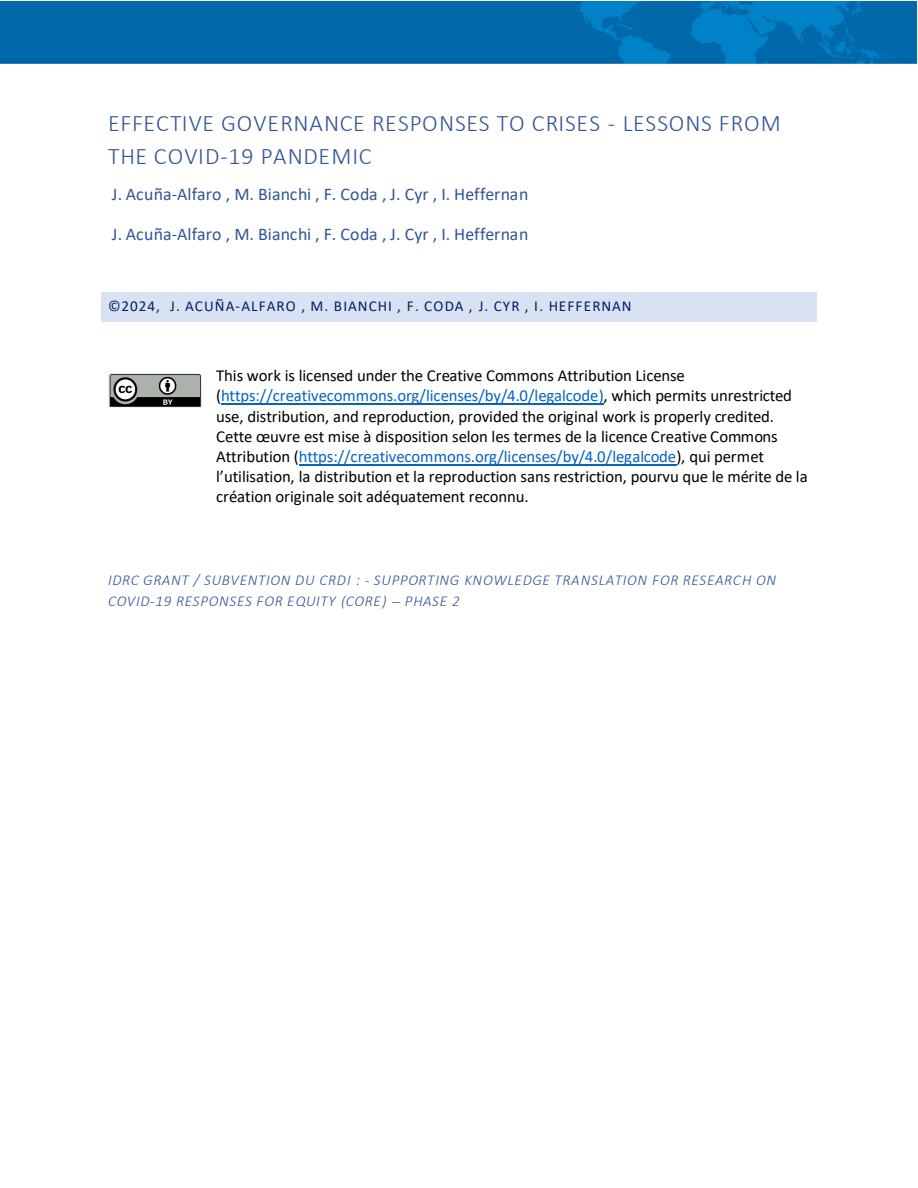
<style>
.page{position:relative;width:918px;height:1188px;background:#fff}
.page>*{position:absolute;margin:0;border:0;box-sizing:border-box;transform-origin:0 0}
.t1{font:300 23.7px/33.5px "Calibri";letter-spacing:.035em;color:#2f5496}
.t2{font:17.85px "Calibri 2";letter-spacing:.005em;color:#2f5496}
.t3{font:16.8px/20.1px "Calibri 2";letter-spacing:-.01em;color:#000}
.t4{font:15.15px/21px "Calibri Light Italic 2";letter-spacing:.04em;color:#2f5496}
.t5{font:15.15px "Calibri 2";letter-spacing:.065em;color:#002060}
.s1{color:#0563c1}
.s2{font-family:"Calibri"}
.s3{font-family:"Calibri";font-weight:300;font-style:italic}
</style>
<div class="page">
<img style="left:0;top:1px;width:917px;height:63px">
<div style="left:106px;top:297px;width:707px;height:21px;background:#d9e2f3"></div>
<svg style="left:102px;top:292px;width:4px;height:5px"></svg>
<div style="left:106px;top:292px;width:707px;height:5px;background:#d9e2f3"></div>
<svg style="left:813px;top:292px;width:4px;height:5px"></svg>
<svg style="left:102px;top:318px;width:4px;height:4px"></svg>
<hr style="left:106px;top:318px;width:707px;height:4px;background:#d9e2f3">
<svg style="left:813px;top:318px;width:4px;height:4px"></svg>
<hr style="left:102px;top:297px;width:4px;height:21px;background:#d9e2f3">
<hr style="left:813px;top:297px;width:4px;height:21px;background:#d9e2f3">
<hr style="left:221px;top:404px;width:383px;height:1px;background:#0563c1">
<hr style="left:299px;top:464px;width:377px;height:1px;background:#0563c1">
<img style="left:108px;top:373px;width:93px;height:34px">
<p class="t1" style="left:108px;top:108px;width:674px">EFFECTIVE GOVERNANCE RESPONSES TO CRISES - LESSONS FROM<br>THE COVID-19 PANDEMIC</p>
<p class="t2" style="left:112px;top:187px;width:418px">J. Acuña-Alfaro , M. Bianchi , F. Coda , J. Cyr , I. Heffernan</p>
<p class="t2" style="left:112px;top:227px;width:418px">J. Acuña-Alfaro , M. Bianchi , F. Coda , J. Cyr , I. Heffernan</p>
<h2 class="t5" style="left:108px;top:300px;width:525px">©2024, J. ACUÑA-ALFARO , M. BIANCHI , F. CODA , J. CYR , I. HEFFERNAN</h2>
<p class="t3" style="left:216px;top:367px;width:593px">This work is licensed under the Creative Commons Attribution License (<span class="s1">https://creativecommons.org/licenses/by/4.0/legalcode)</span>, which permits unrestricted use, distribution, and reproduction, provided the original work is properly credited.<br><span class="s2">Cette œuvre est mise à</span> disposition selon les termes de la licence Creative Commons Attribution (<span class="s1">https://creativecommons.org/licenses/by/4.0/legalcode</span>), qui permet <span class="s2">l’utilisation, la distribution et la reproduction sans restriction, pourvu que le mérite de la </span>création originale soit adéquatement reconnu.</p>
<p class="t4" style="left:108px;top:570px;width:669px">IDRC GRANT / SUBVENTION DU CRDI : - SUPPORTING KNOWLEDGE TRANSLATION FOR RESEARCH ON<br>COVID-19 RESPONSES FOR EQUITY (CORE) <span class="s3">̶</span>PHASE 2</p>
</div>
